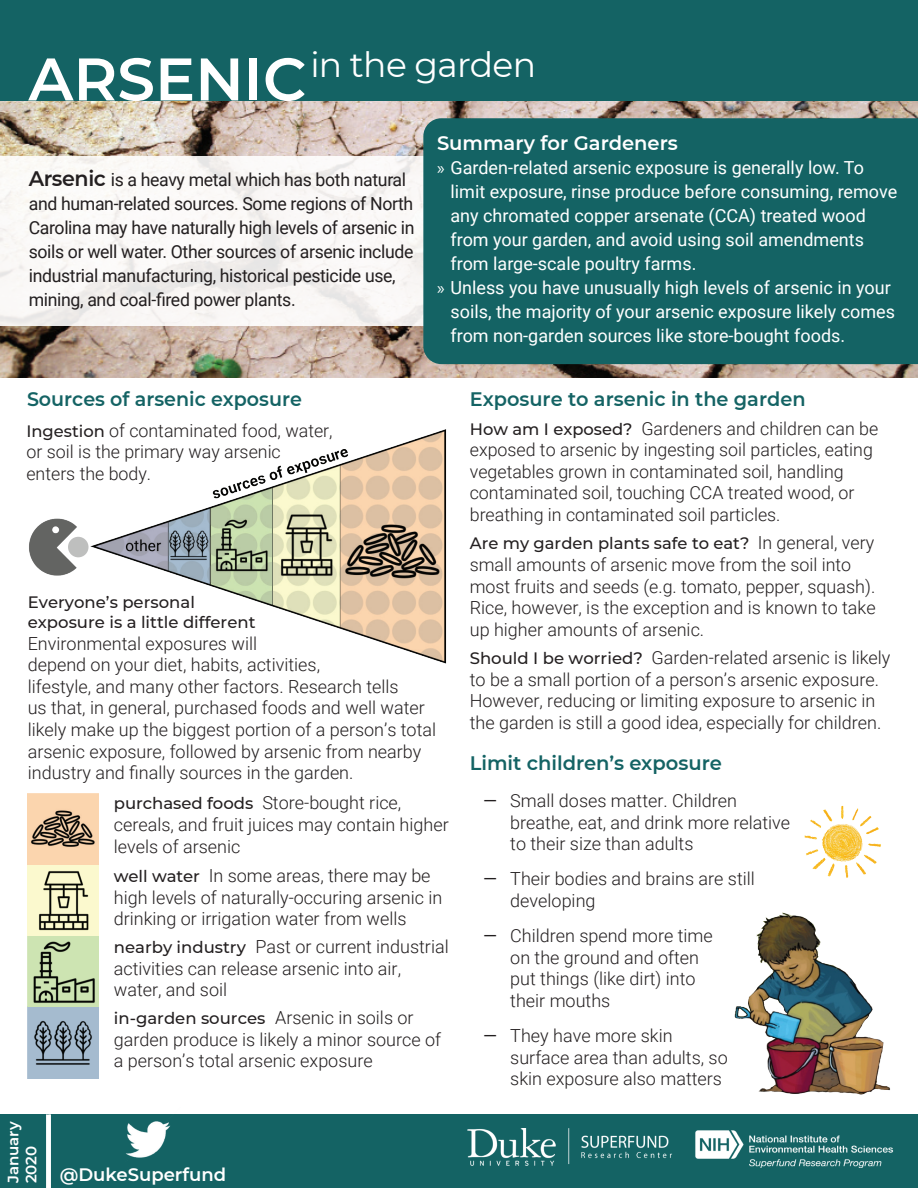
<style>
.page{position:relative;width:918px;height:1188px;background:#fff}
.page>*{position:absolute;margin:0;border:0;box-sizing:border-box;transform-origin:0 0}
.t1{font:34.5px "Montserrat";letter-spacing:-.02em;color:#fff}
.t2{font:600 19.5px "Montserrat";color:#146364}
.t3{font:600 19.5px "Montserrat";color:#fff}
.t4{font:300 18px/21.6px "Roboto";color:#231f20}
.t5{font:18px "Roboto";color:#fff}
.t6{font:18px/24px "Roboto";letter-spacing:-.02em;color:#231f20}
.t7{font:600 18px "Montserrat";color:#fff}
.t8{font:500 16.5px/19.8px "Montserrat";color:#231f20}
.t9{font:600 15px/18px "Montserrat";color:#fff}
.s1{font-weight:600;font-size:60px}
.s2{font-family:"Myriad Pro"}
.s3{font-family:"Montserrat";font-weight:600;font-size:21px}
.s4{font-family:"Montserrat";font-weight:500;font-size:16.5px}
.s5{font-family:"Roboto";font-weight:300;font-size:18px}
.s6{font-weight:400}
</style>
<div class="page">
<div style="left:0;top:1115px;width:918px;height:73px;background:#146364"></div>
<img style="left:0;top:100px;width:918px;height:278px">
<div style="left:0;top:0;width:918px;height:100px;background:#146364"></div>
<svg style="left:0;top:157px;width:423px;height:169px;fill:#faf8f6"></svg>
<div style="left:423px;top:118px;width:495px;height:246px;background:#146364"></div>
<img style="left:696px;top:1130px;width:198px;height:37px">
<img style="left:467px;top:1128px;width:205px;height:38px">
<img style="left:29px;top:518px;width:58px;height:58px">
<div style="left:68px;top:537px;width:21px;height:20px;background:#bebfbe;border-radius:50%"></div>
<img style="left:27px;top:794px;width:71px;height:284px">
<img style="left:804px;top:805px;width:77px;height:73px">
<img style="left:734px;top:912px;width:156px;height:183px">
<img style="left:90px;top:429px;width:357px;height:235px">
<img style="left:113px;top:1114px;width:68px;height:44px">
<div style="left:46px;top:1115px;width:5px;height:73px;background:#fff"></div>
<h1 class="t1" style="left:28px;top:41px;width:509px"><span class="s1">ARSENIC</span>in the garden</h1>
<p class="t3" style="left:437px;top:130px;width:242px">Summary for Gardeners</p>
<p class="t5" style="left:437px;top:155px;width:429px"><span class="s2">»</span> Garden-related arsenic exposure is generally low. To</p>
<p class="t5" style="left:451px;top:179px;width:448px">limit exposure, rinse produce before consuming, remove</p>
<p class="t5" style="left:451px;top:203px;width:417px">any chromated copper arsenate (CCA) treated wood</p>
<p class="t5" style="left:451px;top:227px;width:415px">from your garden, and avoid using soil amendments</p>
<p class="t5" style="left:451px;top:251px;width:247px">from large-scale poultry farms.</p>
<p class="t5" style="left:437px;top:275px;width:455px"><span class="s2">»</span> Unless you have unusually high levels of arsenic in your</p>
<p class="t5" style="left:451px;top:299px;width:446px">soils, the majority of your arsenic exposure likely comes</p>
<p class="t5" style="left:451px;top:323px;width:396px">from non-garden sources like store-bought foods.</p>
<p class="t6" style="left:29px;top:167px;width:387px"><span class="s3">Arsenic</span> is a heavy metal which has both natural and human-related sources. Some regions of North Carolina may have naturally high levels of arsenic in soils or well water. Other sources of arsenic include industrial manufacturing, historical pesticide use, mining, and coal-fired power plants.</p>
<p class="t2" style="left:27px;top:385px;width:276px">Sources of arsenic exposure</p>
<p class="t2" style="left:470px;top:385px;width:337px">Exposure to arsenic in the garden</p>
<p class="t4" style="left:470px;top:417px;width:410px"><span class="s4">How am I exposed?</span> Gardeners and children can be exposed to arsenic by ingesting soil particles, eating vegetables grown in contaminated soil, handling contaminated soil, touching CCA treated wood, or breathing in contaminated soil particles.</p>
<p class="t8" style="left:470px;top:533px;width:406px">Are my garden plants safe to eat? <span class="s5">In general, very</span></p>
<p class="t4" style="left:470px;top:553px;width:407px">small amounts of arsenic move from the soil into most fruits and seeds (e.g. tomato, pepper, squash).<br>Rice, however, is the exception and is known to take up higher amounts of arsenic.</p>
<p class="t4" style="left:470px;top:646px;width:422px"><span class="s4">Should I be worried?</span> Garden-related arsenic is likely to be a small portion of a person’s arsenic exposure.<br>However, reducing or limiting exposure to arsenic in the garden is still a good idea, especially for children.</p>
<p class="t4" style="left:26px;top:419px;width:308px"><span class="s4">Ingestion</span> of contaminated food, water, or soil is the primary way arsenic enters the body.</p>
<p class="t8" style="left:28px;top:592px;width:229px">Everyone’s personal exposure is a little different</p>
<p class="t4" style="left:28px;top:632px;width:410px">Environmental exposures will<br>depend on your diet, habits, activities,<br>lifestyle, and many other factors. Research tells<br>us that, in general, purchased foods and well water likely make up the biggest portion of a person’s total arsenic exposure, followed by arsenic from nearby industry and finally sources in the garden.</p>
<p class="t2" style="left:470px;top:750px;width:254px">Limit children’s exposure</p>
<p class="t9" style="left:3px;top:1183px;width:64px;rotate:-90deg">January<br>2020</p>
<p class="t4" style="left:114px;top:792px;width:336px"><span class="s4">purchased foods</span> Store-bought rice, cereals, and fruit juices may contain higher levels of arsenic</p>
<p class="t4" style="left:114px;top:864px;width:330px"><span class="s4">well water</span> In some areas, there may be high levels of naturally-occuring arsenic in drinking or irrigation water from wells</p>
<p class="t4" style="left:114px;top:935px;width:336px"><span class="s4">nearby industry</span> Past or current industrial activities can release arsenic into air, water, and soil</p>
<p class="t8" style="left:114px;top:1008px;width:301px">in-garden sources <span class="s5">Arsenic in soils or</span></p>
<p class="t4" style="left:114px;top:1028px;width:329px">garden produce is likely a minor source of a person’s total arsenic exposure</p>
<p class="t7" style="left:60px;top:1162px;width:168px">@DukeSuperfund</p>
<p class="t4" style="left:510px;top:789px;width:281px;text-indent:-27px"><span class="s6">—</span> Small doses matter. Children breathe, eat, and drink more relative to their size than adults</p>
<p class="t4" style="left:510px;top:867px;width:246px;text-indent:-27px"><span class="s6">—</span> Their bodies and brains are still developing</p>
<p class="t4" style="left:510px;top:924px;width:204px;text-indent:-27px"><span class="s6">—</span> Children spend more time on the ground and often put things (like dirt) into their mouths</p>
<p class="t4" style="left:510px;top:1024px;width:219px;text-indent:-27px"><span class="s6">—</span> They have more skin surface area than adults, so skin exposure also matters</p>
</div>
